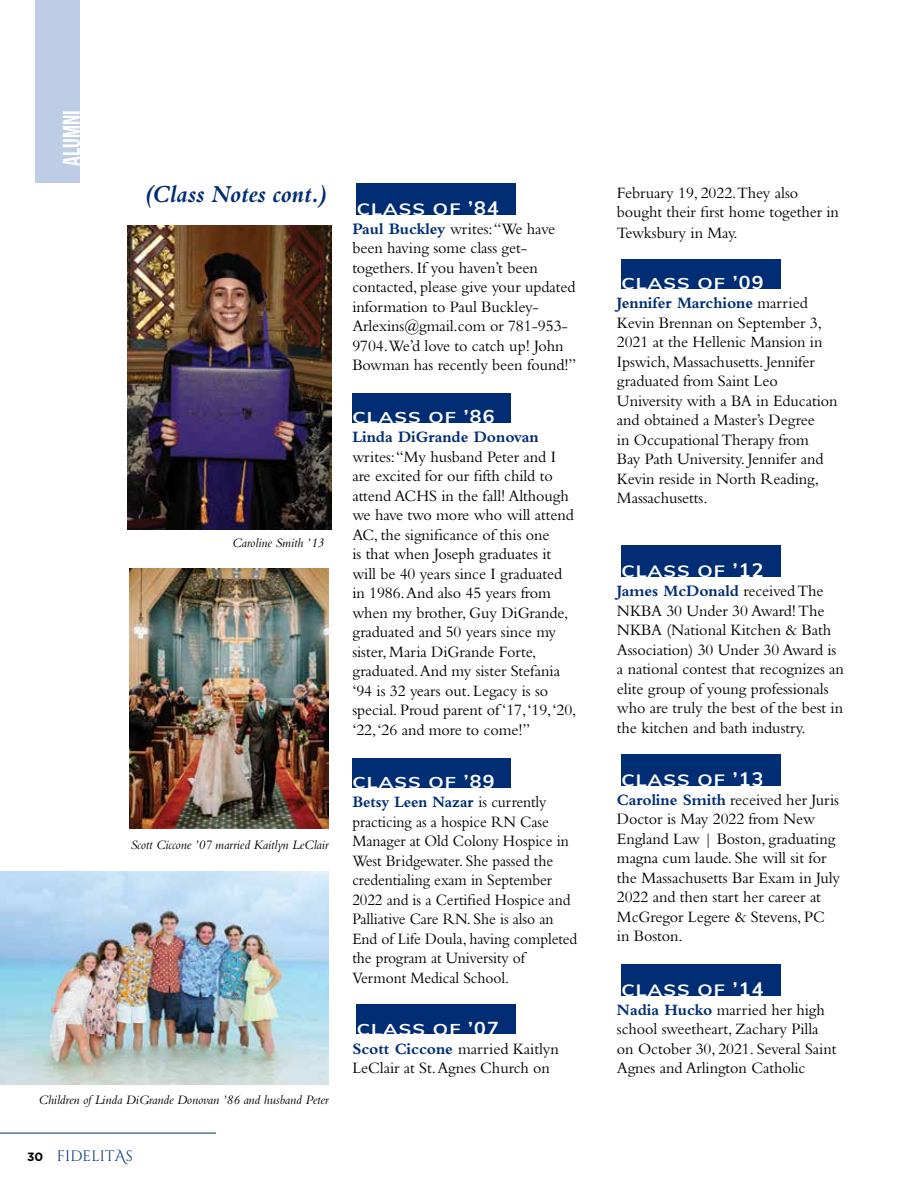
<style>
.page{position:relative;width:918px;height:1188px;background:#fff}
.page>*{position:absolute;margin:0;border:0;box-sizing:border-box;transform-origin:0 0}
.t1{font:italic 700 25.5px "Bembo";letter-spacing:-.005em;color:#002d74}
.t2{font:24px "Bebas Neue";color:#fff}
.t3{font:16.5px/19.5px "Bembo";letter-spacing:-.005em;color:#000}
.t4{font:16.5px/19.5px "Bembo";letter-spacing:-.005em;color:#000;scale:.94 1}
.t5{font:700 16.5px "Bembo";letter-spacing:-.005em;color:#002d74}
.t6{font:700 16.35px "Muli";letter-spacing:.06em;color:#fff;scale:1.19 1}
.t7{font:700 15.75px "Muli";letter-spacing:.06em;color:#fff;scale:1.24 1}
.t8{font:15px "Cinzel";letter-spacing:.015em;color:#002d74}
.t9{font:italic 13.5px "Bembo";letter-spacing:-.005em;color:#000}
.s1{font-family:"Gotham";font-weight:700;font-size:12px;color:#000}
.s2{font-family:"Cinzel Decorative"}
.s3{font-size:19.5px}
.s4{font-weight:700;color:#002d74}
.s5{font-size:18.75px}
</style>
<div class="page">
<div style="left:35px;top:0;width:45px;height:182px;background:#bdcde5"></div>
<div style="left:357px;top:183px;width:159px;height:31px;background:#002d74"></div>
<div style="left:352px;top:393px;width:159px;height:30px;background:#002d74"></div>
<div style="left:352px;top:758px;width:159px;height:30px;background:#002d74"></div>
<div style="left:357px;top:1004px;width:159px;height:30px;background:#002d74"></div>
<img style="left:128px;top:225px;width:203px;height:304px">
<div style="left:621px;top:259px;width:159px;height:30px;background:#002d74"></div>
<div style="left:621px;top:545px;width:159px;height:32px;background:#002d74"></div>
<div style="left:621px;top:754px;width:159px;height:31px;background:#002d74"></div>
<div style="left:621px;top:964px;width:159px;height:31px;background:#002d74"></div>
<hr style="left:0;top:1133px;width:216px;height:1px;background:#002d74">
<img style="left:130px;top:568px;width:198px;height:260px">
<img style="left:0;top:872px;width:328px;height:212px">
<h2 class="t2" style="left:58px;top:166px;width:57px;rotate:-90deg">ALUMNI</h2>
<h1 class="t1" style="left:145px;top:180px;width:183px">(Class Notes cont.)</h1>
<p class="t9" style="left:232px;top:535px;width:93px">Caroline Smith ’13</p>
<p class="t9" style="left:130px;top:837px;width:200px">Scott Ciccone ’07 married Kaitlyn LeClair</p>
<p class="t9" style="left:39px;top:1092px;width:291px">Children of Linda DiGrande Donovan ’86 and husband Peter</p>
<p class="t8" style="left:27px;top:1147px;width:107px"><span class="s1">30</span> FIDELIT<span class="s2">A</span>S</p>
<p class="t6" style="left:357px;top:197px;width:121px">CLASS OF <span class="s3">’84</span></p>
<p class="t3" style="left:352px;top:219px;width:225px"><span class="s4">Paul Buckley</span> writes: “We have been having some class get&shy;togethers. If you haven’t been contacted, please give your updated information to Paul Buckley-<br>Arlexins@gmail.com or 781-953-<br>9704.We’d love to catch up! John<br>Bowman has recently been found!”</p>
<p class="t7" style="left:352px;top:406px;width:116px">CLASS OF <span class="s5">’86</span></p>
<p class="t5" style="left:352px;top:428px;width:188px">Linda DiGrande Donovan</p>
<p class="t3" style="left:352px;top:447px;width:226px">writes: “My husband Peter and I are excited for our fifth child to attend ACHS in the fall! Although we have two more who will attend<br>AC, the significance of this one<br>is that when Joseph graduates it will be 40 years since I graduated in 1986. And also 45 years from when my brother, Guy DiGrande, graduated and 50 years since my sister, Maria DiGrande Forte, graduated. And my sister Stefania ‘94 is 32 years out. Legacy is so special. Proud parent of ‘17, ‘19, ‘20, ‘22, ‘26 and more to come!”</p>
<p class="t7" style="left:352px;top:771px;width:116px">CLASS OF <span class="s5">’89</span></p>
<p class="t4" style="left:352px;top:792px;width:241px"><span class="s4">Betsy Leen Nazar</span> is currently practicing as a hospice RN Case<br>Manager at Old Colony Hospice in<br>West Bridgewater. She passed the credentialing exam in September<br>2022 and is a Certified Hospice and<br>Palliative Care RN. She is also an<br>End of Life Doula, having completed the program at University of<br>Vermont Medical School.</p>
<p class="t7" style="left:357px;top:1018px;width:116px">CLASS OF <span class="s5">’07</span></p>
<p class="t3" style="left:352px;top:1039px;width:208px"><span class="s4">Scott Ciccone</span> married Kaitlyn<br>LeClair at St. Agnes Church on</p>
<p class="t3" style="left:617px;top:182px;width:223px;line-height:20.1px">February 19, 2022.They also bought their first home together in<br>Tewksbury in May.</p>
<p class="t7" style="left:621px;top:272px;width:116px">CLASS OF <span class="s5">’09</span></p>
<p class="t3" style="left:617px;top:293px;width:222px"><span class="s4">Jennifer Marchione</span> married<br>Kevin Brennan on September 3,<br>2021 at the Hellenic Mansion in<br>Ipswich, Massachusetts. Jennifer graduated from Saint Leo<br>University with a BA in Education and obtained a Master’s Degree<br>in Occupational Therapy from<br>Bay Path University. Jennifer and<br>Kevin reside in North Reading,<br>Massachusetts.</p>
<p class="t6" style="left:621px;top:559px;width:121px">CLASS OF <span class="s3">’12</span></p>
<p class="t3" style="left:617px;top:581px;width:229px"><span class="s4">James McDonald</span> received The<br>NKBA 30 Under 30 Award! The<br>NKBA (National Kitchen &amp; Bath<br>Association) 30 Under 30 Award is a national contest that recognizes an elite group of young professionals who are truly the best of the best in the kitchen and bath industry.</p>
<p class="t6" style="left:621px;top:768px;width:121px">CLASS OF <span class="s3">’13</span></p>
<p class="t3" style="left:617px;top:789px;width:225px"><span class="s4">Caroline Smith</span> received her Juris<br>Doctor is May 2022 from New<br>England Law | Boston, graduating magna cum laude. She will sit for the Massachusetts Bar Exam in July<br>2022 and then start her career at<br>McGregor Legere &amp; Stevens, PC in Boston.</p>
<p class="t6" style="left:621px;top:978px;width:121px">CLASS OF <span class="s3">’14</span></p>
<p class="t3" style="left:617px;top:1000px;width:221px"><span class="s4">Nadia Hucko</span> married her high school sweetheart, Zachary Pilla on October 30, 2021. Several Saint<br>Agnes and Arlington Catholic</p>
</div>
